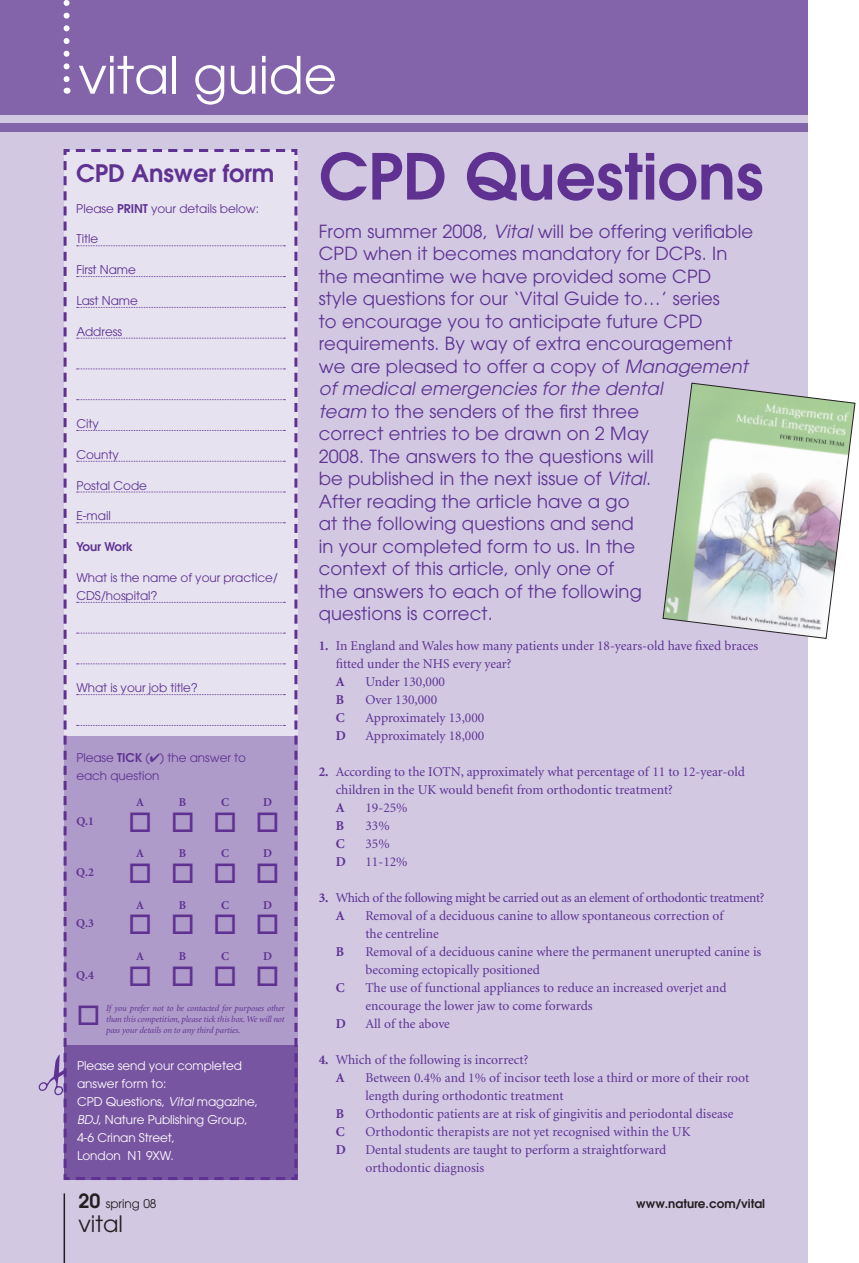
<style>
.page{position:relative;width:859px;height:1263px;background:#fff}
.page>*{position:absolute;margin:0;border:0;box-sizing:border-box;transform-origin:0 0}
.t1{font:600 63px "Avant Garde";color:#5f3292}
.t2{font:51px "Avant Garde";color:#fff}
.t3{font:27px "Wingdings";color:#5f3292}
.t4{font:600 24px "Avant Garde";letter-spacing:-.005em;color:#5f3292}
.t5{font:22.5px "Avant Garde";color:#231f20}
.t6{font:18px/22.5px "Avant Garde";letter-spacing:.01em;color:#5f3292}
.t7{font:13.5px/18px "Minion";color:#5f3292}
.t8{font:13.5px/18px "Minion";letter-spacing:-.025em;color:#5f3292}
.t9{font:700 13.5px "Minion";color:#5f3292}
.t10{font:12px/18px "Avant Garde";letter-spacing:-.005em;color:#5f3292}
.t11{font:12px/18px "Avant Garde";letter-spacing:-.005em;color:#fff}
.t12{font:700 12px "Minion";color:#5f3292}
.t13{font:600 12px "Avant Garde";color:#231f20}
.t14{font:12px "Avant Garde";color:#231f20}
.t15{font:600 12px "Avant Garde";letter-spacing:-.005em;color:#5f3292}
.t16{font:italic 9px/10.8px "Minion";letter-spacing:-.01em;color:#5f3292;text-align:justify}
.s1{font-weight:600}
.s2{font-style:italic}
.s3{font-weight:700}
.s4{font-weight:600;font-size:19.5px}
</style>
<div class="page">
<div style="left:0;top:0;width:808px;height:1262px;background:#d2c8e2"></div>
<div style="left:0;top:0;width:808px;height:115px;background:#8364aa"></div>
<svg style="left:64px;top:0;width:6px;height:94px"></svg>
<hr style="left:64px;top:1193px;width:1px;height:69px;background:#231f20">
<div style="left:0;top:123px;width:808px;height:9px;background:#8364aa"></div>
<svg style="left:63px;top:149px;width:235px;height:1031px;background:#c5b7d8"></svg>
<svg style="left:77px;top:245px;width:208px;height:1px"></svg>
<svg style="left:77px;top:276px;width:208px;height:1px"></svg>
<svg style="left:77px;top:307px;width:208px;height:1px"></svg>
<svg style="left:77px;top:338px;width:208px;height:1px"></svg>
<svg style="left:77px;top:368px;width:208px;height:1px"></svg>
<svg style="left:77px;top:399px;width:208px;height:1px"></svg>
<svg style="left:77px;top:430px;width:208px;height:1px"></svg>
<svg style="left:77px;top:461px;width:208px;height:1px"></svg>
<svg style="left:77px;top:491px;width:208px;height:1px"></svg>
<svg style="left:77px;top:522px;width:208px;height:1px"></svg>
<svg style="left:77px;top:602px;width:208px;height:1px"></svg>
<svg style="left:77px;top:632px;width:208px;height:1px"></svg>
<svg style="left:77px;top:663px;width:208px;height:1px"></svg>
<svg style="left:77px;top:694px;width:208px;height:1px"></svg>
<svg style="left:77px;top:725px;width:208px;height:1px"></svg>
<svg style="left:663px;top:383px;width:192px;height:255px"></svg>
<svg style="left:79px;top:1005px;width:19px;height:19px"></svg>
<svg style="left:63px;top:161px;width:6px;height:1009px;background:#a993c5"></svg>
<h2 class="t2" style="left:78px;top:56px;width:260px">vital guide</h2>
<h3 class="t4" style="left:76px;top:164px;width:200px">CPD Answer form</h3>
<p class="t10" style="left:76px;top:200px;width:184px">Please <span class="s1">PRINT</span> your details below:</p>
<p class="t10" style="left:76px;top:231px;width:23px">Title</p>
<p class="t10" style="left:76px;top:262px;width:61px">First Name</p>
<p class="t10" style="left:76px;top:292px;width:63px">Last Name</p>
<p class="t10" style="left:76px;top:323px;width:47px">Address</p>
<p class="t10" style="left:76px;top:415px;width:24px">City</p>
<p class="t10" style="left:76px;top:446px;width:44px">County</p>
<p class="t10" style="left:76px;top:477px;width:72px">Postal Code</p>
<p class="t10" style="left:76px;top:508px;width:36px">E-mail</p>
<p class="t15" style="left:76px;top:542px;width:58px">Your Work</p>
<p class="t10" style="left:76px;top:569px;width:203px">What is the name of your practice/<br>CDS/hospital?</p>
<p class="t10" style="left:76px;top:679px;width:123px">What is your job title?</p>
<p class="t10" style="left:76px;top:749px;width:171px">Please <span class="s1">TICK</span> (✔) the answer to each question</p>
<p class="t12" style="left:136px;top:797px;width:9px">A</p>
<p class="t12" style="left:179px;top:797px;width:9px">B</p>
<p class="t12" style="left:221px;top:797px;width:9px">C</p>
<p class="t12" style="left:263px;top:797px;width:10px">D</p>
<p class="t12" style="left:76px;top:816px;width:19px">Q.1</p>
<h3 class="t3" style="left:128px;top:807px;width:153px">□□□□</h3>
<p class="t12" style="left:136px;top:848px;width:9px">A</p>
<p class="t12" style="left:179px;top:848px;width:9px">B</p>
<p class="t12" style="left:221px;top:848px;width:9px">C</p>
<p class="t12" style="left:263px;top:848px;width:10px">D</p>
<p class="t12" style="left:76px;top:867px;width:19px">Q.2</p>
<h3 class="t3" style="left:128px;top:858px;width:153px">□□□□</h3>
<p class="t12" style="left:136px;top:900px;width:9px">A</p>
<p class="t12" style="left:179px;top:900px;width:9px">B</p>
<p class="t12" style="left:221px;top:900px;width:9px">C</p>
<p class="t12" style="left:263px;top:900px;width:10px">D</p>
<p class="t12" style="left:76px;top:918px;width:19px">Q.3</p>
<h3 class="t3" style="left:128px;top:909px;width:153px">□□□□</h3>
<p class="t12" style="left:136px;top:951px;width:9px">A</p>
<p class="t12" style="left:179px;top:951px;width:9px">B</p>
<p class="t12" style="left:221px;top:951px;width:9px">C</p>
<p class="t12" style="left:263px;top:951px;width:10px">D</p>
<p class="t12" style="left:76px;top:970px;width:19px">Q.4</p>
<h3 class="t3" style="left:128px;top:961px;width:153px">□□□ □</h3>
<p class="t16" style="left:106px;top:1003px;width:180px">If you prefer not to be contacted for purposes other than this competition, please tick this box. We will not pass your details on to any third parties.</p>
<p class="t11" style="left:77px;top:1057px;width:183px">Please send your completed answer form to:<br>CPD Questions, <span class="s2">Vital</span> magazine,<br><span class="s2">BDJ</span>, Nature Publishing Group,<br>4-6 Crinan Street,<br>London N1 9XW.</p>
<h1 class="t1" style="left:319px;top:153px;width:446px">CPD Questions</h1>
<p class="t6" style="left:319px;top:221px;width:436px">From summer 2008, <span class="s2">Vital</span> will be offering verifiable CPD when it becomes mandatory for DCPs. In the meantime we have provided some CPD style questions for our ‘Vital Guide to…’ series<br>to encourage you to anticipate future CPD requirements. By way of extra encouragement we are pleased to offer a copy of <span class="s2">Management of medical emergencies for the dental<br>team</span> to the senders of the first three<br>correct entries to be drawn on 2 May<br>2008. The answers to the questions will<br>be published in the next issue of <span class="s2">Vital</span>.<br>After reading the article have a go<br>at the following questions and send<br>in your completed form to us. In the<br>context of this article, only one of<br>the answers to each of the following<br>questions is correct.</p>
<p class="t7" style="left:336px;top:637px;width:424px;text-indent:-17px"><span class="s3">1.</span> In England and Wales how many patients under 18-years-old have fixed braces fitted under the NHS every year?</p>
<p class="t9" style="left:336px;top:676px;width:10px">A</p>
<p class="t7" style="left:365px;top:673px;width:81px">Under 130,000</p>
<p class="t9" style="left:336px;top:694px;width:10px">B</p>
<p class="t7" style="left:365px;top:691px;width:73px">Over 130,000</p>
<p class="t9" style="left:336px;top:712px;width:10px">C</p>
<p class="t7" style="left:365px;top:709px;width:120px">Approximately 13,000</p>
<p class="t9" style="left:336px;top:730px;width:12px">D</p>
<p class="t7" style="left:365px;top:727px;width:120px">Approximately 18,000</p>
<p class="t7" style="left:336px;top:763px;width:411px;text-indent:-17px"><span class="s3">2.</span> According to the IOTN, approximately what percentage of 11 to 12-year-old children in the UK would benefit from orthodontic treatment?</p>
<p class="t9" style="left:336px;top:802px;width:10px">A</p>
<p class="t7" style="left:365px;top:799px;width:44px">19-25%</p>
<p class="t9" style="left:336px;top:820px;width:10px">B</p>
<p class="t7" style="left:365px;top:817px;width:26px">33%</p>
<p class="t9" style="left:336px;top:838px;width:10px">C</p>
<p class="t7" style="left:365px;top:835px;width:26px">35%</p>
<p class="t9" style="left:336px;top:856px;width:12px">D</p>
<p class="t7" style="left:365px;top:853px;width:44px">11-12%</p>
<p class="t8" style="left:336px;top:889px;width:430px;text-indent:-17px"><span class="s3">3.</span> Which of the following might be carried out as an element of orthodontic treatment?<br><span class="s3">A</span></p>
<p class="t7" style="left:365px;top:907px;width:360px">Removal of a deciduous canine to allow spontaneous correction of the centreline</p>
<p class="t9" style="left:336px;top:946px;width:10px">B</p>
<p class="t7" style="left:365px;top:943px;width:397px">Removal of a deciduous canine where the permanent unerupted canine is becoming ectopically positioned</p>
<p class="t9" style="left:336px;top:982px;width:10px">C</p>
<p class="t7" style="left:365px;top:979px;width:363px">The use of functional appliances to reduce an increased overjet and encourage the lower jaw to come forwards</p>
<p class="t9" style="left:336px;top:1018px;width:12px">D</p>
<p class="t7" style="left:365px;top:1015px;width:86px">All of the above</p>
<p class="t7" style="left:336px;top:1051px;width:194px;text-indent:-17px"><span class="s3">4.</span> Which of the following is incorrect?<br><span class="s3">A</span></p>
<p class="t7" style="left:365px;top:1069px;width:385px">Between 0.4% and 1% of incisor teeth lose a third or more of their root length during orthodontic treatment</p>
<p class="t9" style="left:336px;top:1108px;width:10px">B</p>
<p class="t7" style="left:365px;top:1105px;width:369px">Orthodontic patients are at risk of gingivitis and periodontal disease</p>
<p class="t9" style="left:336px;top:1126px;width:10px">C</p>
<p class="t7" style="left:365px;top:1123px;width:327px">Orthodontic therapists are not yet recognised within the UK</p>
<p class="t9" style="left:336px;top:1144px;width:12px">D</p>
<p class="t7" style="left:365px;top:1141px;width:302px">Dental students are taught to perform a straightforward orthodontic diagnosis</p>
<p class="t14" style="left:78px;top:1198px;width:80px"><span class="s4">20</span> spring 08</p>
<p class="t13" style="left:636px;top:1198px;width:131px">www.nature.com/vital</p>
<h3 class="t5" style="left:78px;top:1215px;width:46px">vital</h3>
</div>
